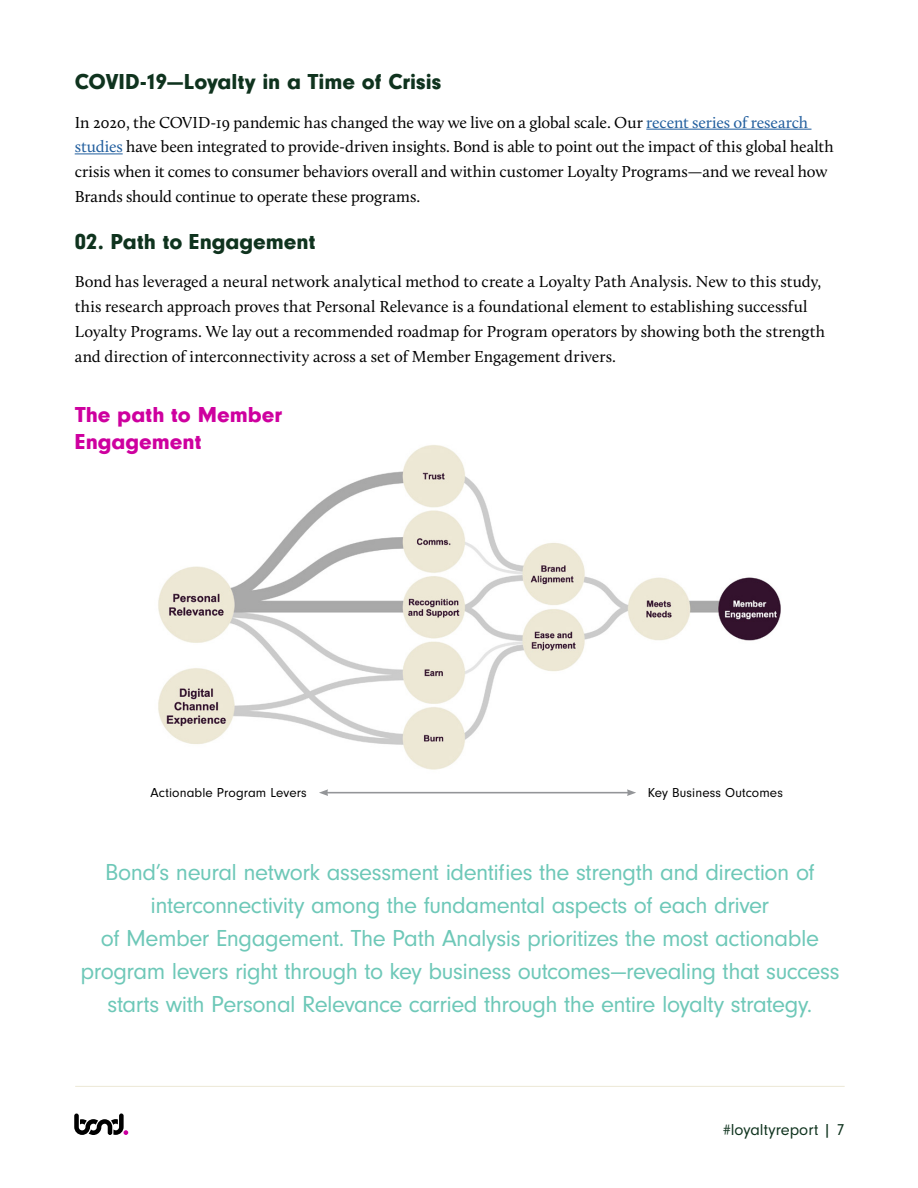
<style>
.page{position:relative;width:918px;height:1188px;background:#fff}
.page>*{position:absolute;margin:0;border:0;box-sizing:border-box;transform-origin:0 0}
.t1{font:24px/33px "Neuzeit Gro";letter-spacing:-.02em;color:#6ec8b8;text-align:center}
.t2{font:900 22.5px "Neuzeit Gro";color:#0f331e}
.t3{font:900 22.5px/27px "Neuzeit Gro";color:#ce009f}
.t4{font:16.5px/24.8px "Calluna";letter-spacing:-.005em;color:#000}
.t5{font:16.5px "Neuzeit Gro";color:#0f331e}
.t6{font:13.5px "Neuzeit Gro";letter-spacing:.01em;color:#000}
.s1{color:#215e9e}
</style>
<div class="page">
<img style="left:158px;top:445px;width:623px;height:325px">
<hr style="left:327px;top:792px;width:301px;height:1px;background:#939598">
<svg style="left:319px;top:789px;width:9px;height:7px"></svg>
<svg style="left:627px;top:789px;width:9px;height:7px"></svg>
<hr style="left:646px;top:129px;width:166px;height:1px;background:#215e9e">
<hr style="left:75px;top:153px;width:48px;height:1px;background:#215e9e">
<hr style="left:75px;top:1086px;width:770px;height:1px;background:#ece8d5">
<svg style="left:74px;top:1113px;width:54px;height:22px"></svg>
<h2 class="t2" style="left:75px;top:69px;width:368px">COVID-19—Loyalty in a Time of Crisis</h2>
<p class="t4" style="left:75px;top:109px;width:761px">In 2020, the COVID-19 pandemic has changed the way we live on a global scale. Our <span class="s1">recent series of research studies</span> have been integrated to provide-driven insights. Bond is able to point out the impact of this global health crisis when it comes to consumer behaviors overall and within customer Loyalty Programs—and we reveal how Brands should continue to operate these programs.</p>
<h2 class="t2" style="left:75px;top:229px;width:242px">02. Path to Engagement</h2>
<p class="t4" style="left:75px;top:269px;width:752px">Bond has leveraged a neural network analytical method to create a Loyalty Path Analysis. New to this study, this research approach proves that Personal Relevance is a foundational element to establishing successful Loyalty Programs. We lay out a recommended roadmap for Program operators by showing both the strength and direction of interconnectivity across a set of Member Engagement drivers.</p>
<h2 class="t3" style="left:75px;top:401px;width:208px">The path to Member<br>Engagement</h2>
<p class="t6" style="left:151px;top:785px;width:158px">Actionable Program Levers</p>
<p class="t6" style="left:648px;top:785px;width:137px">Key Business Outcomes</p>
<p class="t1" style="left:80px;top:856px;width:761px">Bond’s neural network assessment identifies the strength and direction of interconnectivity among the fundamental aspects of each driver<br>of Member Engagement. The Path Analysis prioritizes the most actionable program levers right through to key business outcomes—revealing that success starts with Personal Relevance carried through the entire loyalty strategy.</p>
<p class="t5" style="left:723px;top:1121px;width:123px">#loyaltyreport | 7</p>
</div>
